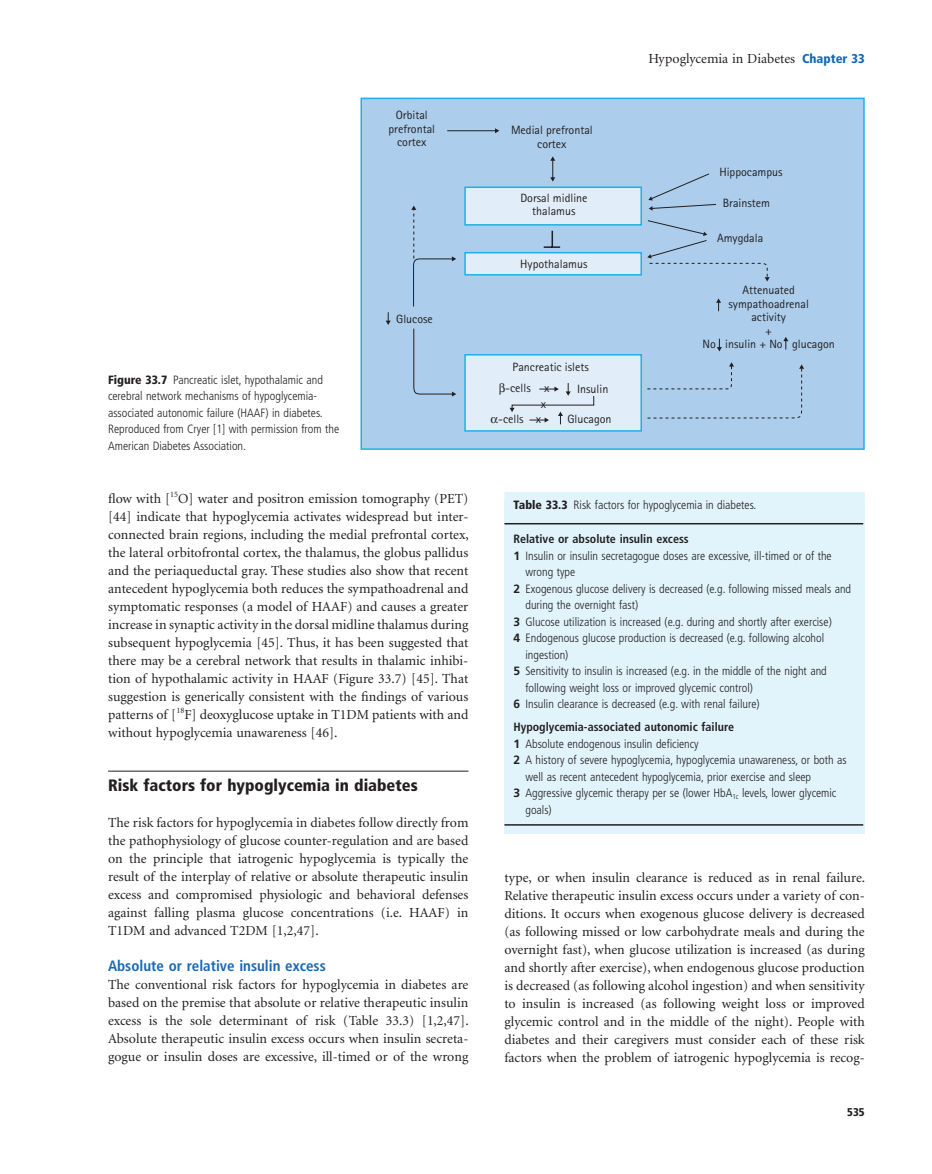
<style>
.page{position:relative;width:932px;height:1174px;background:#fff}
.page>*{position:absolute;margin:0;border:0;box-sizing:border-box;transform-origin:0 0}
.t1{font:900 condensed 16.5px "Frutiger";color:#231f20}
.t2{font:700 condensed 15px "Frutiger";color:#1768b4}
.t3{font:13.8px/18px "Minion";color:#231f20;text-align:justify}
.t4{font:300 condensed 12px/16.5px "Frutiger";color:#231f20}
.t5{font:12px/13.5px "Rotis Sans Serif";color:#231f20;text-align:center}
.t6{font:700 condensed 12px "Frutiger";color:#231f20}
.t7{font:900 condensed 11.25px "Frutiger";color:#231f20}
.s1{font-weight:900}
.s2{font-family:"Frutiger";font-weight:900;font-stretch:condensed;font-size:12.75px;color:#1768b4}
.s3{font-weight:700;font-stretch:normal}
</style>
<div class="page">
<div style="left:361px;top:98px;width:502px;height:351px;background:#accdeb"></div>
<div style="left:360px;top:98px;width:504px;height:352px;border:2px solid #1fb0e6"></div>
<div style="left:465px;top:187px;width:176px;height:38px;background:#e1edf8"></div>
<div style="left:464px;top:186px;width:177px;height:40px;border:2px solid #1fb0e6"></div>
<div style="left:465px;top:355px;width:176px;height:76px;background:#e1edf8"></div>
<div style="left:464px;top:354px;width:177px;height:78px;border:2px solid #1fb0e6"></div>
<div style="left:465px;top:253px;width:176px;height:22px;background:#e1edf8"></div>
<div style="left:464px;top:252px;width:177px;height:23px;border:2px solid #1fb0e6"></div>
<hr style="left:447px;top:130px;width:48px;height:1px;background:#231f20">
<svg style="left:495px;top:128px;width:4px;height:5px"></svg>
<svg style="left:550px;top:156px;width:5px;height:26px"></svg>
<svg style="left:716px;top:298px;width:4px;height:13px"></svg>
<svg style="left:783px;top:337px;width:5px;height:12px"></svg>
<svg style="left:717px;top:339px;width:4px;height:12px"></svg>
<svg style="left:385px;top:312px;width:5px;height:13px"></svg>
<svg style="left:648px;top:173px;width:68px;height:38px"></svg>
<svg style="left:543px;top:231px;width:17px;height:17px"></svg>
<svg style="left:413px;top:328px;width:43px;height:68px"></svg>
<svg style="left:411px;top:205px;width:45px;height:102px"></svg>
<svg style="left:647px;top:362px;width:156px;height:57px"></svg>
<svg style="left:647px;top:220px;width:122px;height:61px"></svg>
<div style="left:504px;top:500px;width:360px;height:334px;background:#e1f4fc"></div>
<div style="left:504px;top:492px;width:360px;height:40px;background:#e1f4fc"></div>
<hr style="left:504px;top:824px;width:358px;height:1px;background:#231f20">
<hr style="left:504px;top:523px;width:358px;height:1px;background:#231f20">
<hr style="left:108px;top:770px;width:360px;height:1px;background:#231f20">
<svg style="left:509px;top:383px;width:85px;height:41px"></svg>
<p class="t5" style="left:388px;top:109px;width:48px">Orbital prefrontal cortex</p>
<p class="t4" style="left:108px;top:372px;width:232px"><span class="s1">Figure 33.7</span> Pancreatic islet, hypothalamic and cerebral network mechanisms of hypoglycemia - associated autonomic failure (HAAF) in diabetes.<br>Reproduced from Cryer [1] with permission from the American Diabetes Association.</p>
<p class="t5" style="left:396px;top:313px;width:38px">Glucose</p>
<p class="t3" style="left:108px;top:490px;width:362px">flow with [ <sup>15</sup> O] water and positron emission tomography (PET) [44] indicate that hypoglycemia activates widespread but inter&shy;connected brain regions, including the medial prefrontal cortex, the lateral orbitofrontal cortex, the thalamus, the globus pallidus and the periaqueductal gray. These studies also show that recent antecedent hypoglycemia both reduces the sympathoadrenal and symptomatic responses (a model of HAAF) and causes a greater increase in synaptic activity in the dorsal midline thalamus during subsequent hypoglycemia [45] . Thus, it has been suggested that there may be a cerebral network that results in thalamic inhibi&shy;tion of hypothalamic activity in HAAF (Figure 33.7 ) [45] . That suggestion is generically consistent with the findings of various patterns of [ <sup>18</sup> F] deoxyglucose uptake in T1DM patients with and without hypoglycemia unawareness [46] .</p>
<p class="t1" style="left:108px;top:778px;width:311px">Risk f actors for h ypoglycemia in d iabetes</p>
<p class="t3" style="left:108px;top:814px;width:362px">The risk factors for hypoglycemia in diabetes follow directly from the pathophysiology of glucose counter - regulation and are based on the principle that iatrogenic hypoglycemia is typically the result of the interplay of relative or absolute therapeutic insulin excess and compromised physiologic and behavioral defenses against falling plasma glucose concentrations (i.e. HAAF) in T1DM and advanced T2DM [1,2,47] .</p>
<p class="t2" style="left:108px;top:959px;width:219px">Absolute or r elative i nsulin e xcess</p>
<p class="t3" style="left:108px;top:976px;width:362px">The conventional risk factors for hypoglycemia in diabetes are based on the premise that absolute or relative therapeutic insulin excess is the sole determinant of risk (Table 33.3 ) [1,2,47] .<br>Absolute therapeutic insulin excess occurs when insulin secreta&shy;gogue or insulin doses are excessive, ill - timed or of the wrong</p>
<p class="t5" style="left:511px;top:124px;width:83px">Medial prefrontal cortex</p>
<p class="t5" style="left:520px;top:192px;width:69px">Dorsal midline thalamus</p>
<p class="t5" style="left:520px;top:258px;width:69px">Hypothalamus</p>
<p class="t5" style="left:512px;top:361px;width:78px">Pancreatic islets</p>
<p class="t5" style="left:505px;top:383px;width:27px">-cells</p>
<p class="t5" style="left:498px;top:413px;width:27px">-cells</p>
<p class="t5" style="left:544px;top:382px;width:7px">x</p>
<p class="t5" style="left:577px;top:383px;width:33px">Insulin</p>
<p class="t5" style="left:567px;top:413px;width:46px">Glucagon</p>
<p class="t5" style="left:541px;top:398px;width:7px">x</p>
<p class="t5" style="left:535px;top:413px;width:7px">x</p>
<p class="t3" style="left:648px;top:51px;width:218px">Hypoglycemia in Diabetes <span class="s2">Chapter 33</span></p>
<p class="t5" style="left:719px;top:166px;width:65px">Hippocampus</p>
<p class="t5" style="left:722px;top:197px;width:49px">Brainstem</p>
<p class="t5" style="left:716px;top:233px;width:48px">Amygdala</p>
<p class="t5" style="left:702px;top:284px;width:134px">Attenuated sympathoadrenal<br>activity<br>+<br>No insulin + No glucagon</p>
<p class="t4" style="left:513px;top:498px;width:244px"><span class="s1">Table 33.3</span> Risk factors for hypoglycemia in diabetes.</p>
<p class="t6" style="left:513px;top:534px;width:177px">Relative or absolute insulin excess</p>
<p class="t4" style="left:513px;top:548px;width:320px"><span class="s3">1</span> Insulin or insulin secretagogue doses are excessive, ill - timed or of the</p>
<p class="t4" style="left:525px;top:565px;width:51px">wrong type</p>
<p class="t4" style="left:513px;top:581px;width:339px"><span class="s3">2</span> Exogenous glucose delivery is decreased (e.g. following missed meals and</p>
<p class="t4" style="left:525px;top:598px;width:114px">during the overnight fast)</p>
<p class="t4" style="left:513px;top:614px;width:320px"><span class="s3">3</span> Glucose utilization is increased (e.g. during and shortly after exercise)</p>
<p class="t4" style="left:513px;top:631px;width:312px"><span class="s3">4</span> Endogenous glucose production is decreased (e.g. following alcohol</p>
<p class="t4" style="left:525px;top:647px;width:44px">ingestion)</p>
<p class="t4" style="left:513px;top:664px;width:315px"><span class="s3">5</span> Sensitivity to insulin is increased (e.g. in the middle of the night and</p>
<p class="t4" style="left:525px;top:680px;width:229px">following weight loss or improved glycemic control)</p>
<p class="t4" style="left:513px;top:697px;width:247px"><span class="s3">6</span> Insulin clearance is decreased (e.g. with renal failure)</p>
<p class="t6" style="left:513px;top:721px;width:222px">Hypoglycemia - associated autonomic failure</p>
<p class="t4" style="left:513px;top:736px;width:187px"><span class="s3">1</span> Absolute endogenous insulin deficiency</p>
<p class="t4" style="left:513px;top:752px;width:334px"><span class="s3">2</span> A history of severe hypoglycemia, hypoglycemia unawareness, or both as</p>
<p class="t4" style="left:525px;top:769px;width:287px">well as recent antecedent hypoglycemia, prior exercise and sleep</p>
<p class="t4" style="left:513px;top:785px;width:324px"><span class="s3">3</span> Aggressive glycemic therapy per se (lower HbA <sub>1c</sub> levels, lower glycemic</p>
<p class="t4" style="left:525px;top:802px;width:28px">goals)</p>
<p class="t3" style="left:504px;top:869px;width:362px">type, or when insulin clearance is reduced as in renal failure.<br>Relative therapeutic insulin excess occurs under a variety of con&shy;ditions. It occurs when exogenous glucose delivery is decreased (as following missed or low carbohydrate meals and during the overnight fast), when glucose utilization is increased (as during and shortly after exercise), when endogenous glucose production is decreased (as following alcohol ingestion) and when sensitivity to insulin is increased (as following weight loss or improved glycemic control and in the middle of the night). People with diabetes and their caregivers must consider each of these risk factors when the problem of iatrogenic hypoglycemia is recog-</p>
<p class="t7" style="left:846px;top:1108px;width:19px">535</p>
</div>
